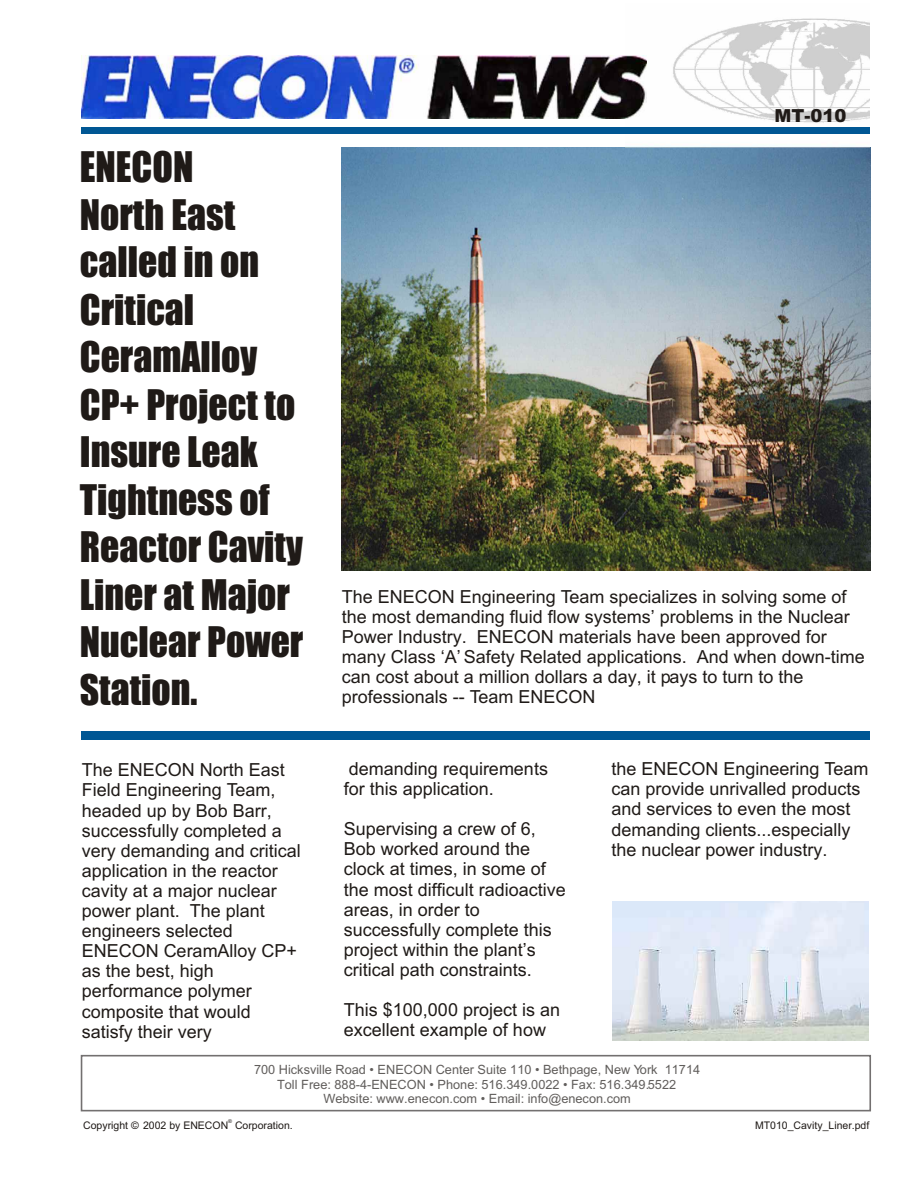
<style>
.page{position:relative;width:918px;height:1188px;background:#fff}
.page>*{position:absolute;margin:0;border:0;box-sizing:border-box;transform-origin:0 0}
.t1{font:39px/47.5px "Impact";color:#1f1a17}
.t2{font:18px/20.1px "Arial";color:#1f1a17}
.t3{font:900 18px "Arial";color:#1f1a17}
.t4{font:12.75px/14.2px "Arial";color:#615e5c;text-align:center}
.t5{font:10.5px "Arial";color:#1f1a17}
.t6{font:5.25px "Arial";color:#1f1a17}
</style>
<div class="page">
<div style="left:81px;top:1055px;width:790px;height:56px;border:2px solid #737070"></div>
<img style="left:342px;top:147px;width:528px;height:423px">
<div style="left:82px;top:731px;width:788px;height:8px;background:#005794"></div>
<img style="left:612px;top:902px;width:257px;height:139px">
<img style="left:625px;top:18px;width:245px;height:130px">
<div style="left:82px;top:127px;width:788px;height:7px;background:#005794"></div>
<img style="left:82px;top:56px;width:564px;height:63px">
<h1 class="t1" style="left:80px;top:145px;width:225px">ENECON<br>North East called in on<br>Critical<br>CeramAlloy<br>CP+ Project to<br>Insure Leak<br>Tightness of<br>Reactor Cavity<br>Liner at Major<br>Nuclear Power<br>Station.</h1>
<p class="t3" style="left:775px;top:109px;width:73px">MT-010</p>
<p class="t2" style="left:342px;top:588px;width:525px">The ENECON Engineering Team specializes in solving some of the most demanding fluid flow systems’ problems in the Nuclear Power Industry. ENECON materials have been approved for many Class ‘A’ Safety Related applications. And when down-time can cost about a million dollars a day, it pays to turn to the professionals -- Team ENECON</p>
<p class="t2" style="left:82px;top:762px;width:221px">The ENECON North East<br>Field Engineering Team, headed up by Bob Barr, successfully completed a very demanding and critical application in the reactor cavity at a major nuclear power plant. The plant engineers selected<br>ENECON CeramAlloy CP+ as the best, high performance polymer composite that would satisfy their very</p>
<p class="t2" style="left:344px;top:760px;width:206px">demanding requirements for this application.</p>
<p class="t2" style="left:344px;top:820px;width:224px">Supervising a crew of 6,<br>Bob worked around the clock at times, in some of the most difficult radioactive areas, in order to successfully complete this project within the plant’s critical path constraints.</p>
<p class="t2" style="left:344px;top:1001px;width:218px">This $100,000 project is an excellent example of how</p>
<p class="t2" style="left:612px;top:761px;width:258px">the ENECON Engineering Team can provide unrivalled products and services to even the most demanding clients...especially the nuclear power industry.</p>
<p class="t4" style="left:254px;top:1064px;width:448px">700 Hicksville Road • ENECON Center Suite 110 • Bethpage, New York 11714<br>Toll Free: 888-4-ENECON • Phone: 516.349.0022 • Fax: 516.349.5522<br>Website: www.enecon.com • Email: info@enecon.com</p>
<p class="t6" style="left:228px;top:1120px;width:5px">®</p>
<p class="t5" style="left:755px;top:1121px;width:116px">MT010_Cavity_Liner.pdf</p>
<p class="t5" style="left:83px;top:1121px;width:211px">Copyright © 2002 by ENECON Corporation.</p>
</div>
